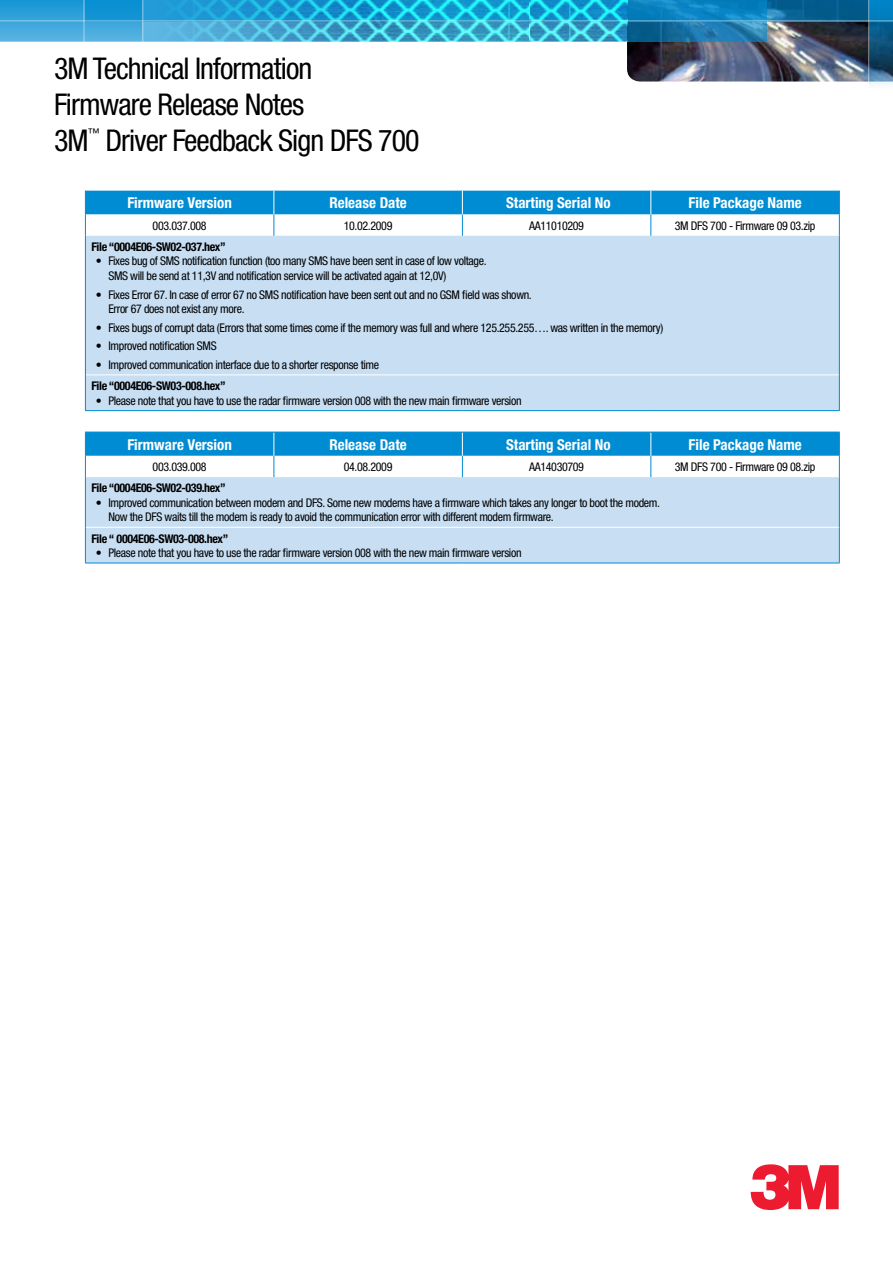
<style>
.page{position:relative;width:893px;height:1263px;background:#fff}
.page>*{position:absolute;margin:0;border:0;box-sizing:border-box;transform-origin:0 0}
.t1{font:61.5px "Logo 3 Mv 3 tt";color:#ed1b2f}
.t2{font:condensed 30px/36px "Helvetica Neue";letter-spacing:-.03em;color:#000}
.t3{font:700 condensed 15px "Helvetica Neue";color:#fff}
.t4{font:condensed 12px/14.4px "Helvetica Neue";letter-spacing:-.03em;color:#000}
.t5{font:700 condensed 12px "Helvetica Neue";letter-spacing:-.03em;color:#000}
</style>
<div class="page">
<svg style="left:767px;top:22px;width:101px;height:20px;background:#4e4f57"></svg>
<svg style="left:0;top:0;width:767px;height:42px;background:#3395c8"></svg>
<svg style="left:85px;top:0;width:783px;height:21px;background:#0e7db7"></svg>
<img style="left:154px;top:0;width:473px;height:42px">
<img style="left:627px;top:42px;width:241px;height:40px">
<hr style="left:84px;top:0;width:1px;height:48px;background:#fff">
<hr style="left:142px;top:0;width:1px;height:48px;background:#fff">
<svg style="left:869px;top:0;width:24px;height:86px;background:#206994"></svg>
<hr style="left:0;top:21px;width:893px;height:1px;background:#fff">
<svg style="left:86px;top:191px;width:753px;height:45px;fill:#008cd2"></svg>
<svg style="left:85px;top:236px;width:754px;height:327px;background:#bfdcf2"></svg>
<svg style="left:274px;top:191px;width:1px;height:45px"></svg>
<svg style="left:462px;top:191px;width:1px;height:45px"></svg>
<svg style="left:650px;top:191px;width:1px;height:45px"></svg>
<svg style="left:274px;top:433px;width:1px;height:44px"></svg>
<svg style="left:462px;top:433px;width:1px;height:44px"></svg>
<svg style="left:650px;top:433px;width:1px;height:44px"></svg>
<hr style="left:86px;top:374px;width:188px;height:1px;background:#fff">
<hr style="left:274px;top:374px;width:188px;height:1px;background:#fff">
<hr style="left:462px;top:374px;width:189px;height:1px;background:#fff">
<hr style="left:651px;top:374px;width:188px;height:1px;background:#fff">
<hr style="left:86px;top:527px;width:188px;height:1px;background:#fff">
<hr style="left:274px;top:527px;width:188px;height:1px;background:#fff">
<hr style="left:462px;top:527px;width:189px;height:1px;background:#fff">
<hr style="left:651px;top:527px;width:188px;height:1px;background:#fff">
<svg style="left:85px;top:191px;width:1px;height:45px"></svg>
<svg style="left:839px;top:191px;width:1px;height:45px"></svg>
<hr style="left:85px;top:236px;width:1px;height:139px;background:#008cd2">
<hr style="left:839px;top:236px;width:1px;height:139px;background:#008cd2">
<hr style="left:85px;top:375px;width:1px;height:35px;background:#008cd2">
<hr style="left:839px;top:375px;width:1px;height:35px;background:#008cd2">
<hr style="left:85px;top:410px;width:189px;height:1px;background:#008cd2">
<hr style="left:274px;top:410px;width:188px;height:1px;background:#008cd2">
<hr style="left:462px;top:410px;width:189px;height:1px;background:#008cd2">
<hr style="left:651px;top:410px;width:189px;height:1px;background:#008cd2">
<hr style="left:85px;top:432px;width:189px;height:1px;background:#008cd2">
<hr style="left:274px;top:432px;width:188px;height:1px;background:#008cd2">
<hr style="left:462px;top:432px;width:189px;height:1px;background:#008cd2">
<hr style="left:651px;top:432px;width:189px;height:1px;background:#008cd2">
<svg style="left:85px;top:432px;width:1px;height:45px"></svg>
<svg style="left:839px;top:432px;width:1px;height:45px"></svg>
<hr style="left:85px;top:477px;width:1px;height:50px;background:#008cd2">
<hr style="left:839px;top:477px;width:1px;height:50px;background:#008cd2">
<hr style="left:85px;top:527px;width:1px;height:36px;background:#008cd2">
<hr style="left:839px;top:527px;width:1px;height:36px;background:#008cd2">
<hr style="left:85px;top:563px;width:189px;height:1px;background:#008cd2">
<hr style="left:274px;top:563px;width:188px;height:1px;background:#008cd2">
<hr style="left:462px;top:563px;width:189px;height:1px;background:#008cd2">
<hr style="left:651px;top:563px;width:189px;height:1px;background:#008cd2">
<h2 class="t2" style="left:54px;top:50px;width:260px">3M Technical Information<br>Firmware Release Notes<br>3M</h2>
<p class="t4" style="left:88px;top:126px;width:13px">™</p>
<h2 class="t2" style="left:106px;top:122px;width:316px">Driver Feedback Sign DFS 700</h2>
<p class="t3" style="left:127px;top:194px;width:106px">Firmware Version</p>
<p class="t3" style="left:329px;top:194px;width:79px">Release Date</p>
<p class="t3" style="left:506px;top:194px;width:106px">Starting Serial No</p>
<p class="t3" style="left:688px;top:194px;width:115px">File Package Name</p>
<p class="t4" style="left:153px;top:218px;width:55px">003.037.008</p>
<p class="t4" style="left:344px;top:218px;width:50px">10.02.2009</p>
<p class="t4" style="left:529px;top:218px;width:56px">AA11010209</p>
<p class="t4" style="left:675px;top:218px;width:142px">3M DFS 700 - Firmware 09 03.zip</p>
<p class="t5" style="left:91px;top:240px;width:136px">File “0004E06-SW02-037.hex”</p>
<p class="t4" style="left:108px;top:254px;width:380px;text-indent:-13px">• Fixes bug of SMS notification function (too many SMS have been sent in case of low voltage.<br>SMS will be send at 11,3V and notification service will be activated again at 12,0V)</p>
<p class="t4" style="left:108px;top:287px;width:425px;text-indent:-13px">• Fixes Error 67. In case of error 67 no SMS notification have been sent out and no GSM field was shown.<br>Error 67 does not exist any more.</p>
<p class="t4" style="left:96px;top:320px;width:569px">• Fixes bugs of corrupt data (Errors that some times come if the memory was full and where 125.255.255…. was written in the memory)</p>
<p class="t4" style="left:96px;top:339px;width:122px">• Improved notification SMS</p>
<p class="t4" style="left:96px;top:357px;width:285px">• Improved communication interface due to a shorter response time</p>
<p class="t5" style="left:91px;top:379px;width:136px">File “0004E06-SW03-008.hex”</p>
<p class="t4" style="left:96px;top:393px;width:427px">• Please note that you have to use the radar firmware version 008 with the new main firmware version</p>
<p class="t3" style="left:127px;top:435px;width:106px">Firmware Version</p>
<p class="t3" style="left:329px;top:435px;width:79px">Release Date</p>
<p class="t3" style="left:506px;top:435px;width:106px">Starting Serial No</p>
<p class="t3" style="left:688px;top:435px;width:115px">File Package Name</p>
<p class="t4" style="left:153px;top:460px;width:55px">003.039.008</p>
<p class="t4" style="left:344px;top:460px;width:50px">04.08.2009</p>
<p class="t4" style="left:529px;top:460px;width:56px">AA14030709</p>
<p class="t4" style="left:675px;top:460px;width:142px">3M DFS 700 - Firmware 09 08.zip</p>
<p class="t5" style="left:91px;top:481px;width:136px">File “0004E06-SW02-039.hex”</p>
<p class="t4" style="left:108px;top:495px;width:553px;text-indent:-13px">• Improved communication between modem and DFS. Some new modems have a firmware which takes any longer to boot the modem.<br>Now the DFS waits till the modem is ready to avoid the communication error with different modem firmware.</p>
<p class="t5" style="left:91px;top:531px;width:138px">File “ 0004E06-SW03-008.hex”</p>
<p class="t4" style="left:96px;top:545px;width:427px">• Please note that you have to use the radar firmware version 008 with the new main firmware version</p>
<h1 class="t1" style="left:750px;top:1152px;width:91px">3</h1>
</div>
